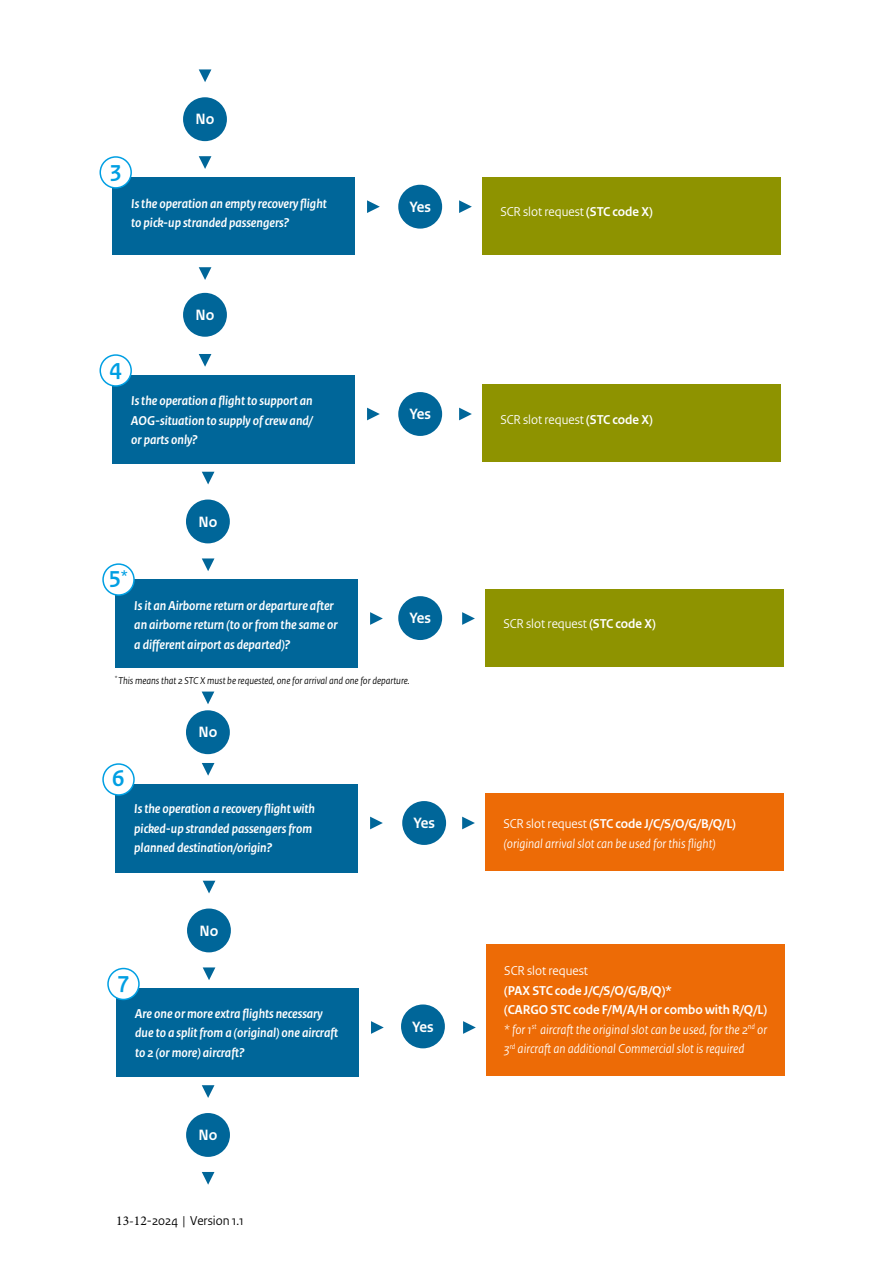
<style>
.page{position:relative;width:893px;height:1263px;background:#fff}
.page>*{position:absolute;margin:0;border:0;box-sizing:border-box;transform-origin:0 0}
.t1{font:700 24px "Rijksoverheid Sans Heading";color:#009fe3}
.t2{font:700 15.75px "Rijksoverheid Sans Heading";color:#fff}
.t3{font:italic 700 13.5px/19.5px "Rijksoverheid Sans Heading";color:#fff}
.t4{font:italic 13.5px/19.5px "Rijksoverheid Sans Heading";color:#fff}
.t5{font:700 13.5px/19.5px "Rijksoverheid Sans Heading";color:#fff}
.t6{font:13.5px "Rijksoverheid Sans Heading";color:#fff}
.t7{font:13.5px "Rijksoverheid Sans Heading";color:#000}
.t8{font:italic 10.5px "Rijksoverheid Sans Heading";color:#000}
.s1{font-weight:700}
.s2{font-size:13.95px}
.s3{font-family:"Minion Pro"}
.s4{font-weight:400}
</style>
<div class="page">
<svg style="left:199px;top:69px;width:12px;height:13px"></svg>
<svg style="left:199px;top:156px;width:12px;height:13px"></svg>
<div style="left:112px;top:177px;width:242px;height:78px;background:#069"></div>
<svg style="left:367px;top:200px;width:13px;height:13px"></svg>
<svg style="left:459px;top:200px;width:13px;height:13px"></svg>
<div style="left:483px;top:177px;width:298px;height:78px;background:#8e9300"></div>
<svg style="left:199px;top:267px;width:12px;height:13px"></svg>
<svg style="left:199px;top:354px;width:12px;height:13px"></svg>
<div style="left:112px;top:375px;width:242px;height:88px;background:#069"></div>
<svg style="left:367px;top:408px;width:13px;height:12px"></svg>
<svg style="left:459px;top:408px;width:13px;height:12px"></svg>
<div style="left:483px;top:384px;width:298px;height:78px;background:#8e9300"></div>
<svg style="left:202px;top:472px;width:12px;height:12px"></svg>
<svg style="left:202px;top:558px;width:12px;height:13px"></svg>
<div style="left:115px;top:579px;width:242px;height:89px;background:#069"></div>
<svg style="left:370px;top:612px;width:13px;height:13px"></svg>
<svg style="left:462px;top:612px;width:13px;height:13px"></svg>
<div style="left:486px;top:589px;width:298px;height:78px;background:#8e9300"></div>
<svg style="left:202px;top:691px;width:12px;height:13px"></svg>
<svg style="left:202px;top:763px;width:12px;height:13px"></svg>
<div style="left:115px;top:784px;width:242px;height:88px;background:#069"></div>
<svg style="left:370px;top:817px;width:13px;height:12px"></svg>
<svg style="left:462px;top:817px;width:13px;height:12px"></svg>
<div style="left:486px;top:793px;width:298px;height:78px;background:#ed6b06"></div>
<svg style="left:203px;top:881px;width:12px;height:12px"></svg>
<svg style="left:203px;top:967px;width:12px;height:13px"></svg>
<div style="left:116px;top:988px;width:242px;height:89px;background:#069"></div>
<svg style="left:371px;top:1021px;width:13px;height:13px"></svg>
<svg style="left:463px;top:1021px;width:13px;height:13px"></svg>
<div style="left:487px;top:944px;width:298px;height:131px;background:#ed6b06"></div>
<svg style="left:202px;top:1085px;width:12px;height:13px"></svg>
<svg style="left:202px;top:1172px;width:12px;height:13px"></svg>
<div style="left:183px;top:97px;width:44px;height:44px;background:#069;border-radius:50%"></div>
<div style="left:183px;top:293px;width:44px;height:44px;background:#069;border-radius:50%"></div>
<div style="left:186px;top:499px;width:44px;height:44px;background:#069;border-radius:50%"></div>
<div style="left:186px;top:710px;width:44px;height:44px;background:#069;border-radius:50%"></div>
<div style="left:187px;top:908px;width:44px;height:44px;background:#069;border-radius:50%"></div>
<div style="left:186px;top:1113px;width:44px;height:44px;background:#069;border-radius:50%"></div>
<div style="left:398px;top:185px;width:44px;height:44px;background:#069;border-radius:50%"></div>
<div style="left:398px;top:392px;width:44px;height:44px;background:#069;border-radius:50%"></div>
<div style="left:398px;top:596px;width:44px;height:44px;background:#069;border-radius:50%"></div>
<div style="left:402px;top:801px;width:44px;height:44px;background:#069;border-radius:50%"></div>
<div style="left:401px;top:1004px;width:44px;height:44px;background:#069;border-radius:50%"></div>
<div style="left:100px;top:157px;width:31px;height:31px;background:#fff;border-radius:50%"></div>
<div style="left:99px;top:156px;width:33px;height:33px;border:2px solid #009fe3;border-radius:50%"></div>
<div style="left:100px;top:355px;width:31px;height:31px;background:#fff;border-radius:50%"></div>
<div style="left:99px;top:354px;width:33px;height:33px;border:2px solid #009fe3;border-radius:50%"></div>
<div style="left:103px;top:564px;width:31px;height:31px;background:#fff;border-radius:50%"></div>
<div style="left:102px;top:563px;width:33px;height:33px;border:2px solid #009fe3;border-radius:50%"></div>
<div style="left:103px;top:764px;width:31px;height:31px;background:#fff;border-radius:50%"></div>
<div style="left:102px;top:763px;width:33px;height:33px;border:2px solid #009fe3;border-radius:50%"></div>
<div style="left:108px;top:968px;width:31px;height:31px;background:#fff;border-radius:50%"></div>
<div style="left:107px;top:968px;width:33px;height:32px;border:2px solid #009fe3;border-radius:50%"></div>
<p class="t2" style="left:196px;top:110px;width:20px">No</p>
<p class="t1" style="left:110px;top:156px;width:12px">3</p>
<p class="t3" style="left:131px;top:194px;width:197px">Is the operation an empty recovery flight to pick-up stranded passengers?</p>
<p class="t6" style="left:500px;top:204px;width:154px">SCR slot request <span class="s1">(STC code X)</span></p>
<p class="t2" style="left:410px;top:198px;width:23px">Yes</p>
<p class="t2" style="left:196px;top:306px;width:20px">No</p>
<p class="t1" style="left:109px;top:354px;width:14px">4</p>
<p class="t3" style="left:131px;top:391px;width:183px;text-align:justify">Is the operation a flight to support an AOG-situation to supply of crew and/ or parts only?</p>
<p class="t2" style="left:199px;top:513px;width:20px">No</p>
<p class="t2" style="left:410px;top:405px;width:23px">Yes</p>
<p class="t6" style="left:500px;top:411px;width:154px">SCR slot request <span class="s1">(STC code X)</span></p>
<p class="t1" style="left:109px;top:562px;width:20px">5<span class="s2">*</span></p>
<p class="t3" style="left:134px;top:596px;width:205px">Is it an Airborne return or departure after an airborne return (to or from the same or a different airport as departed)?</p>
<p class="t2" style="left:410px;top:609px;width:23px">Yes</p>
<p class="t8" style="left:115px;top:674px;width:296px"><sup>*</sup> This means that 2 STC X must be requested, one for arrival and one for departure.</p>
<p class="t2" style="left:199px;top:723px;width:20px">No</p>
<p class="t1" style="left:112px;top:765px;width:14px">6</p>
<p class="t3" style="left:134px;top:799px;width:182px">Is the operation a recovery flight with picked-up stranded passengers from planned destination/origin?</p>
<p class="t2" style="left:200px;top:922px;width:20px">No</p>
<p class="t1" style="left:118px;top:966px;width:12px">7</p>
<p class="t3" style="left:135px;top:1004px;width:204px">Are one or more extra flights necessary due to a split from a (original) one aircraft to 2 (or more) aircraft?</p>
<p class="t2" style="left:199px;top:1126px;width:20px">No</p>
<p class="t7" style="left:116px;top:1212px;width:129px"><span class="s3">13-12</span>-2024 | Version 1.1</p>
<p class="t2" style="left:413px;top:814px;width:23px">Yes</p>
<p class="t2" style="left:412px;top:1018px;width:23px">Yes</p>
<p class="t6" style="left:503px;top:616px;width:154px">SCR slot request <span class="s1">(STC code X)</span></p>
<p class="t5" style="left:503px;top:815px;width:234px"><span class="s4">SCR slot request</span> (STC code J/C/S/O/G/B/Q/L)</p>
<p class="t4" style="left:503px;top:834px;width:214px">(original arrival slot can be used for this flight)</p>
<p class="t5" style="left:504px;top:961px;width:169px"><span class="s4">SCR slot request<br></span>(PAX STC code J/C/S/O/G/B/Q)*</p>
<p class="t5" style="left:504px;top:1000px;width:264px">(CARGO STC code F/M/A/H or combo with R/Q/L)</p>
<p class="t4" style="left:504px;top:1020px;width:264px">* for 1<sup>st</sup> aircraft the original slot can be used, for the 2<sup>nd</sup> or<br>3<sup>rd</sup> aircraft an additional Commercial slot is required</p>
</div>
